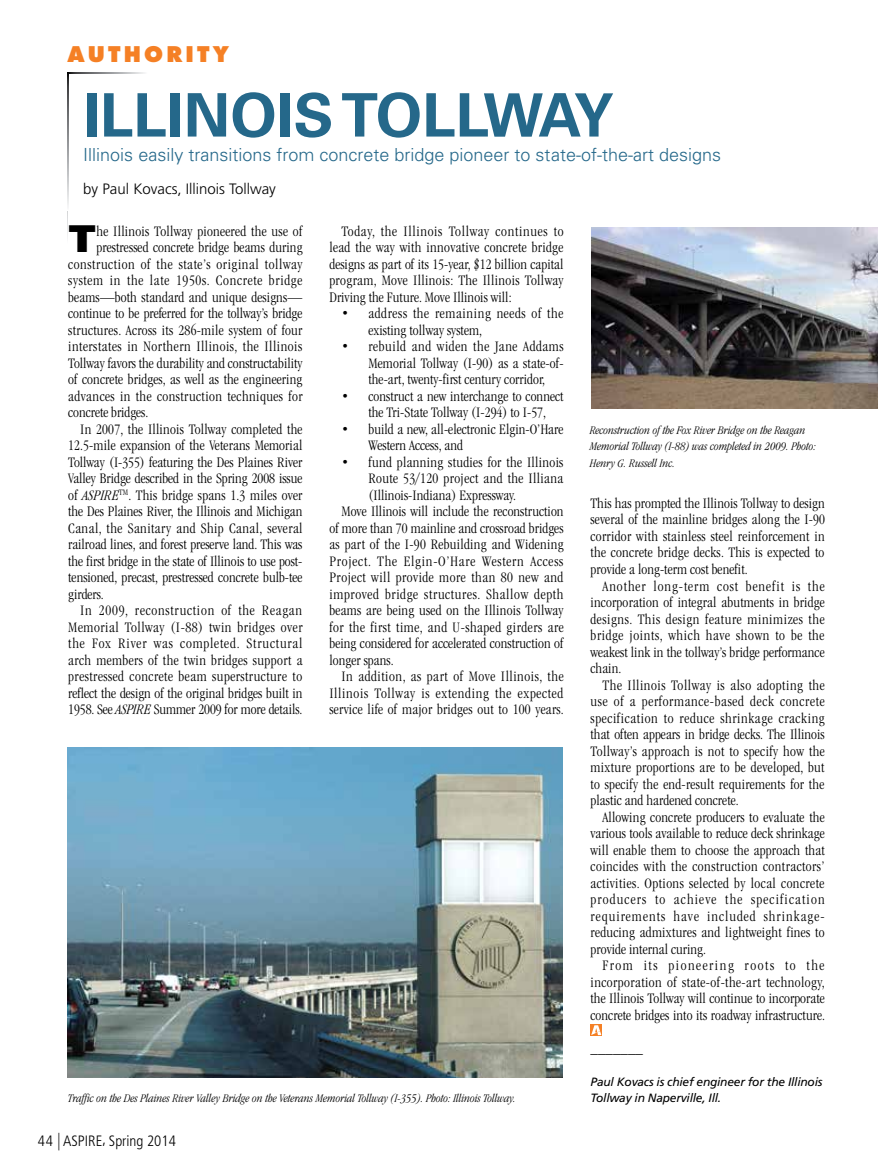
<style>
.page{position:relative;width:878px;height:1175px;background:#fff}
.page>*{position:absolute;margin:0;border:0;box-sizing:border-box;transform-origin:0 0}
.t1{font:700 60px "Univers LT Std";color:#25688a}
.t2{font:800 39.15px "Gill Sans Std";color:#000}
.t3{font:800 21px "Futura Std";letter-spacing:.15em;color:#f58025}
.t4{font:300 18px "Univers LT Std";color:#25688a}
.t5{font:300 condensed 15px/16.5px "ITC Garamond Std";letter-spacing:.01em;color:#000;text-align:justify}
.t6{font:300 condensed 15px "ITC Garamond Std";letter-spacing:.035em;color:#000}
.t7{font:300 condensed 15px/16.5px "ITC Garamond Std";letter-spacing:.04em;color:#000}
.t8{font:300 condensed 15px "ITC Garamond Std";letter-spacing:.03em;color:#000}
.t9{font:300 condensed 15px "ITC Garamond Std";letter-spacing:.045em;color:#000}
.t10{font:300 condensed 15px "ITC Garamond Std";letter-spacing:.05em;color:#000}
.t11{font:300 condensed 15px "ITC Garamond Std";letter-spacing:.055em;color:#000}
.t12{font:300 15px "Frutiger LT Std";color:#000}
.t13{font:300 condensed 15px "Frutiger LT Std";color:#000}
.t14{font:italic 300 condensed 12px/16.5px "ITC Garamond Std";color:#000}
.t15{font:italic 12px/16.5px "Frutiger LT Std";letter-spacing:-.02em;color:#000}
.s1{font-style:italic}
.s2{font-size:17.55px}
</style>
<div class="page">
<svg style="left:69px;top:72px;width:76px;height:2px"></svg>
<svg style="left:67px;top:72px;width:1px;height:172px"></svg>
<svg style="left:68px;top:72px;width:1px;height:134px"></svg>
<div style="left:590px;top:1024px;width:12px;height:12px;background:#f58025"></div>
<svg style="left:591px;top:1025px;width:10px;height:10px"></svg>
<img style="left:68px;top:747px;width:494px;height:330px">
<img style="left:591px;top:228px;width:287px;height:181px">
<h3 class="t3" style="left:68px;top:41px;width:163px">AUTHORITY</h3>
<h1 class="t1" style="left:83px;top:80px;width:532px">ILLINOIS TOLLWAY</h1>
<p class="t4" style="left:83px;top:144px;width:639px">Illinois easily transitions from concrete bridge pioneer to state-of-the-art designs</p>
<p class="t12" style="left:83px;top:181px;width:194px">by Paul Kovacs, Illinois Tollway</p>
<h2 class="t2" style="left:68px;top:216px;width:30px">T</h2>
<p class="t5" style="left:96px;top:223px;width:207px">he Illinois Tollway pioneered the use of</p>
<p class="t5" style="left:96px;top:239px;width:207px">prestressed concrete bridge beams during</p>
<p class="t7" style="left:68px;top:256px;width:236px">construction of the state’s original tollway</p>
<p class="t9" style="left:68px;top:272px;width:235px">system in the late 1950s. Concrete bridge</p>
<p class="t5" style="left:68px;top:289px;width:235px">beams—both standard and unique designs—</p>
<p class="t5" style="left:68px;top:305px;width:236px">continue to be preferred for the tollway’s bridge</p>
<p class="t5" style="left:68px;top:322px;width:236px">structures. Across its 286-mile system of four</p>
<p class="t6" style="left:68px;top:338px;width:235px">interstates in Northern Illinois, the Illinois</p>
<p class="t5" style="left:68px;top:355px;width:236px">Tollway favors the durability and constructability</p>
<p class="t5" style="left:68px;top:371px;width:235px">of concrete bridges, as well as the engineering</p>
<p class="t8" style="left:68px;top:387px;width:236px">advances in the construction techniques for</p>
<p class="t5" style="left:68px;top:404px;width:82px">concrete bridges.</p>
<p class="t5" style="left:80px;top:421px;width:224px">In 2007, the Illinois Tollway completed the</p>
<p class="t5" style="left:68px;top:437px;width:236px">12.5-mile expansion of the Veterans Memorial</p>
<p class="t5" style="left:68px;top:454px;width:235px">Tollway (I-355) featuring the Des Plaines River</p>
<p class="t5" style="left:68px;top:470px;width:236px">Valley Bridge described in the Spring 2008 issue</p>
<p class="t5" style="left:68px;top:487px;width:236px">of <span class="s1">ASPIRE</span><sup>TM</sup>. This bridge spans 1.3 miles over</p>
<p class="t5" style="left:68px;top:503px;width:236px">the Des Plaines River, the Illinois and Michigan</p>
<p class="t8" style="left:68px;top:519px;width:236px">Canal, the Sanitary and Ship Canal, several</p>
<p class="t5" style="left:68px;top:536px;width:235px">railroad lines, and forest preserve land. This was</p>
<p class="t5" style="left:68px;top:553px;width:236px">the first bridge in the state of Illinois to use post-</p>
<p class="t5" style="left:68px;top:569px;width:236px">tensioned, precast, prestressed concrete bulb-tee</p>
<p class="t5" style="left:68px;top:586px;width:37px">girders.</p>
<p class="t10" style="left:80px;top:602px;width:223px">In 2009, reconstruction of the Reagan</p>
<p class="t6" style="left:68px;top:618px;width:236px">Memorial Tollway (I-88) twin bridges over</p>
<p class="t11" style="left:68px;top:635px;width:236px">the Fox River was completed. Structural</p>
<p class="t5" style="left:68px;top:652px;width:236px">arch members of the twin bridges support a</p>
<p class="t8" style="left:68px;top:668px;width:235px">prestressed concrete beam superstructure to</p>
<p class="t5" style="left:68px;top:685px;width:236px">reflect the design of the original bridges built in</p>
<p class="t5" style="left:68px;top:701px;width:236px">1958. See <span class="s1">ASPIRE</span> Summer 2009 for more details.</p>
<p class="t5" style="left:329px;top:223px;width:236px;text-indent:12px">Today, the Illinois Tollway continues to lead the way with innovative concrete bridge designs as part of its 15-year, $12 billion capital program, Move Illinois: The Illinois Tollway Driving the Future. Move Illinois will:</p>
<p class="t7" style="left:368px;top:305px;width:196px;text-indent:-27px">• address the remaining needs of the existing tollway system,</p>
<p class="t5" style="left:368px;top:338px;width:197px;text-indent:-27px">• rebuild and widen the Jane Addams Memorial Tollway (I-90) as a state-of&shy;the-art, twenty-first century corridor,</p>
<p class="t5" style="left:368px;top:388px;width:196px;text-indent:-27px">• construct a new interchange to connect the Tri-State Tollway (I-294) to I-57,</p>
<p class="t5" style="left:368px;top:421px;width:196px;text-indent:-27px">• build a new, all-electronic Elgin-O’Hare<br>Western Access, and</p>
<p class="t5" style="left:341px;top:454px;width:223px">• fund planning studies for the Illinois</p>
<p class="t5" style="left:368px;top:470px;width:196px">Route 53/120 project and the Illiana</p>
<p class="t5" style="left:368px;top:487px;width:149px">(Illinois-Indiana) Expressway.</p>
<p class="t5" style="left:341px;top:503px;width:224px">Move Illinois will include the reconstruction</p>
<p class="t5" style="left:329px;top:520px;width:235px">of more than 70 mainline and crossroad bridges</p>
<p class="t5" style="left:329px;top:536px;width:236px">as part of the I-90 Rebuilding and Widening</p>
<p class="t10" style="left:329px;top:552px;width:235px">Project. The Elgin-O’Hare Western Access</p>
<p class="t6" style="left:329px;top:569px;width:235px">Project will provide more than 80 new and</p>
<p class="t7" style="left:329px;top:586px;width:235px">improved bridge structures. Shallow depth</p>
<p class="t5" style="left:329px;top:602px;width:235px">beams are being used on the Illinois Tollway</p>
<p class="t6" style="left:329px;top:618px;width:236px">for the first time, and U-shaped girders are</p>
<p class="t5" style="left:329px;top:635px;width:236px">being considered for accelerated construction of</p>
<p class="t5" style="left:329px;top:652px;width:66px">longer spans.</p>
<p class="t6" style="left:341px;top:668px;width:224px">In addition, as part of Move Illinois, the</p>
<p class="t9" style="left:329px;top:684px;width:235px">Illinois Tollway is extending the expected</p>
<p class="t5" style="left:329px;top:701px;width:236px">service life of major bridges out to 100 years.</p>
<p class="t14" style="left:68px;top:1090px;width:449px">Traffic on the Des Plaines River Valley Bridge on the Veterans Memorial Tollway (I-355). Photo: Illinois Tollway.</p>
<p class="t13" style="left:38px;top:1132px;width:139px">44 <span class="s2">|</span> ASPIRE, Spring 2014</p>
<p class="t14" style="left:590px;top:422px;width:228px">Reconstruction of the Fox River Bridge on the Reagan<br>Memorial Tollway (I-88) was completed in 2009. Photo:<br>Henry G. Russell Inc.</p>
<p class="t5" style="left:590px;top:495px;width:236px">This has prompted the Illinois Tollway to design several of the mainline bridges along the I-90 corridor with stainless steel reinforcement in the concrete bridge decks. This is expected to provide a long-term cost benefit.</p>
<p class="t5" style="left:590px;top:577px;width:236px;text-indent:12px">Another long-term cost benefit is the incorporation of integral abutments in bridge designs. This design feature minimizes the bridge joints, which have shown to be the weakest link in the tollway’s bridge performance chain.</p>
<p class="t5" style="left:590px;top:676px;width:236px;text-indent:12px">The Illinois Tollway is also adopting the use of a performance-based deck concrete specification to reduce shrinkage cracking that often appears in bridge decks. The Illinois Tollway’s approach is not to specify how the mixture proportions are to be developed, but to specify the end-result requirements for the plastic and hardened concrete.</p>
<p class="t5" style="left:590px;top:808px;width:236px;text-indent:12px">Allowing concrete producers to evaluate the various tools available to reduce deck shrinkage will enable them to choose the approach that coincides with the construction contractors’ activities. Options selected by local concrete producers to achieve the specification requirements have included shrinkage&shy;reducing admixtures and lightweight fines to provide internal curing.</p>
<p class="t5" style="left:590px;top:957px;width:236px;text-indent:12px">From its pioneering roots to the incorporation of state-of-the-art technology, the Illinois Tollway will continue to incorporate concrete bridges into its roadway infrastructure.</p>
<p class="t5" style="left:590px;top:1039px;width:54px">_______</p>
<p class="t15" style="left:590px;top:1073px;width:233px">Paul Kovacs is chief engineer for the Illinois<br>Tollway in Naperville, Ill.</p>
</div>
